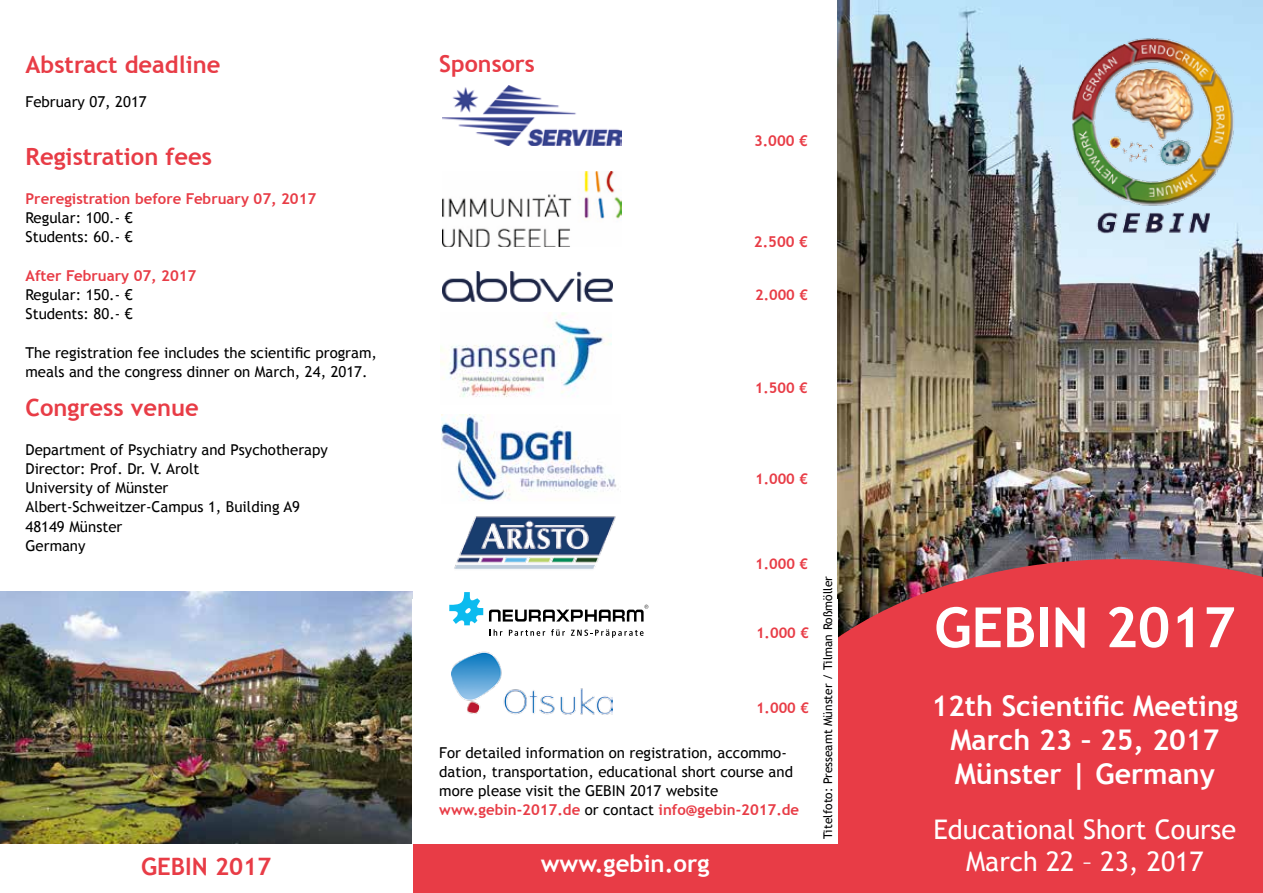
<style>
.page{position:relative;width:1263px;height:893px;background:#fff}
.page>*{position:absolute;margin:0;border:0;box-sizing:border-box;transform-origin:0 0}
.t1{font:700 55.5px "Trebuchet MS";color:#fff}
.t2{font:700 28.5px/34.2px "Trebuchet MS";color:#fff;text-align:center}
.t3{font:27px/32.4px "Trebuchet MS";color:#fff;text-align:center}
.t4{font:700 24px "Trebuchet MS";color:#fff}
.t5{font:700 24px "Trebuchet MS";color:#e83c46}
.t6{font:700 23.7px "Trebuchet MS";color:#e83c46}
.t7{font:700 23.25px "Trebuchet MS";color:#e83c46}
.t8{font:15px/19.4px "Trebuchet MS";color:#000}
.t9{font:700 15px "Trebuchet MS";color:#e83c46}
.t10{font:700 14.7px "Trebuchet MS";color:#e83c46}
.t11{font:12px "Trebuchet MS";color:#000}
.s1{font-weight:700;color:#e83c46}
</style>
<div class="page">
<img style="left:0;top:591px;width:412px;height:253px">
<img style="left:838px;top:0;width:425px;height:559px">
<div style="left:837px;top:559px;width:426px;height:286px;background:#e83c46"></div>
<img style="left:1055px;top:32px;width:198px;height:203px">
<div style="left:412px;top:599px;width:426px;height:294px;background:#fff"></div>
<div style="left:391px;top:845px;width:872px;height:48px;background:#e83c46"></div>
<div style="left:0;top:845px;width:412px;height:48px;background:#fff"></div>
<img style="left:454px;top:516px;width:162px;height:53px">
<img style="left:443px;top:272px;width:170px;height:29px">
<img style="left:443px;top:171px;width:178px;height:76px">
<img style="left:441px;top:414px;width:176px;height:87px">
<img style="left:443px;top:85px;width:178px;height:61px">
<img style="left:441px;top:312px;width:171px;height:85px">
<svg style="left:489px;top:605px;width:159px;height:17px"></svg>
<svg style="left:612px;top:630px;width:32px;height:8px"></svg>
<svg style="left:449px;top:592px;width:34px;height:33px"></svg>
<img style="left:451px;top:629px;width:161px;height:86px">
<h3 class="t6" style="left:26px;top:51px;width:197px">Abstract deadline</h3>
<p class="t8" style="left:26px;top:92px;width:123px">February 07, 2017</p>
<h3 class="t6" style="left:26px;top:143px;width:188px">Registration fees</h3>
<p class="t9" style="left:26px;top:189px;width:292px">Preregistration before February 07, 2017</p>
<p class="t8" style="left:26px;top:208px;width:109px">Regular: 100.- €<br>Students: 60.- €</p>
<p class="t9" style="left:26px;top:267px;width:172px">After February 07, 2017</p>
<p class="t8" style="left:26px;top:285px;width:109px">Regular: 150.- €<br>Students: 80.- €</p>
<p class="t8" style="left:26px;top:343px;width:353px">The registration fee includes the scientific program, meals and the congress dinner on March, 24, 2017.</p>
<h3 class="t6" style="left:26px;top:394px;width:175px">Congress venue</h3>
<p class="t8" style="left:26px;top:439px;width:304px">Department of Psychiatry and Psychotherapy<br>Director: Prof. Dr. V. Arolt<br>University of Münster<br>Albert-Schweitzer-Campus 1, Building A9<br>48149 Münster<br>Germany</p>
<h3 class="t7" style="left:439px;top:51px;width:97px">Sponsors</h3>
<p class="t9" style="left:754px;top:132px;width:55px">3.000 €</p>
<p class="t9" style="left:754px;top:233px;width:55px">2.500 €</p>
<p class="t10" style="left:755px;top:286px;width:54px">2.000 €</p>
<p class="t10" style="left:755px;top:379px;width:54px">1.500 €</p>
<p class="t10" style="left:755px;top:470px;width:54px">1.000 €</p>
<p class="t10" style="left:755px;top:555px;width:54px">1.000 €</p>
<p class="t10" style="left:756px;top:624px;width:54px">1.000 €</p>
<p class="t10" style="left:756px;top:699px;width:54px">1.000 €</p>
<p class="t8" style="left:439px;top:743px;width:361px;line-height:18.9px">For detailed information on registration, accommo&shy;dation, transportation, educational short course and more please visit the GEBIN 2017 website <span class="s1">www.gebin-2017.de</span> or contact <span class="s1">info@gebin-2017.de</span></p>
<h3 class="t5" style="left:141px;top:852px;width:132px">GEBIN 2017</h3>
<h3 class="t4" style="left:541px;top:850px;width:170px">www.gebin.org</h3>
<p class="t11" style="left:821px;top:839px;width:264px;rotate:-90deg">Titelfoto: Presseamt Münster / Tilman Roßmöller</p>
<h1 class="t1" style="left:934px;top:595px;width:303px">GEBIN 2017</h1>
<h2 class="t2" style="left:931px;top:688px;width:308px">12th Scientific Meeting<br>March 23 – 25, 2017<br>Münster | Germany</h2>
<h3 class="t3" style="left:933px;top:813px;width:304px">Educational Short Course<br>March 22 – 23, 2017</h3>
</div>
